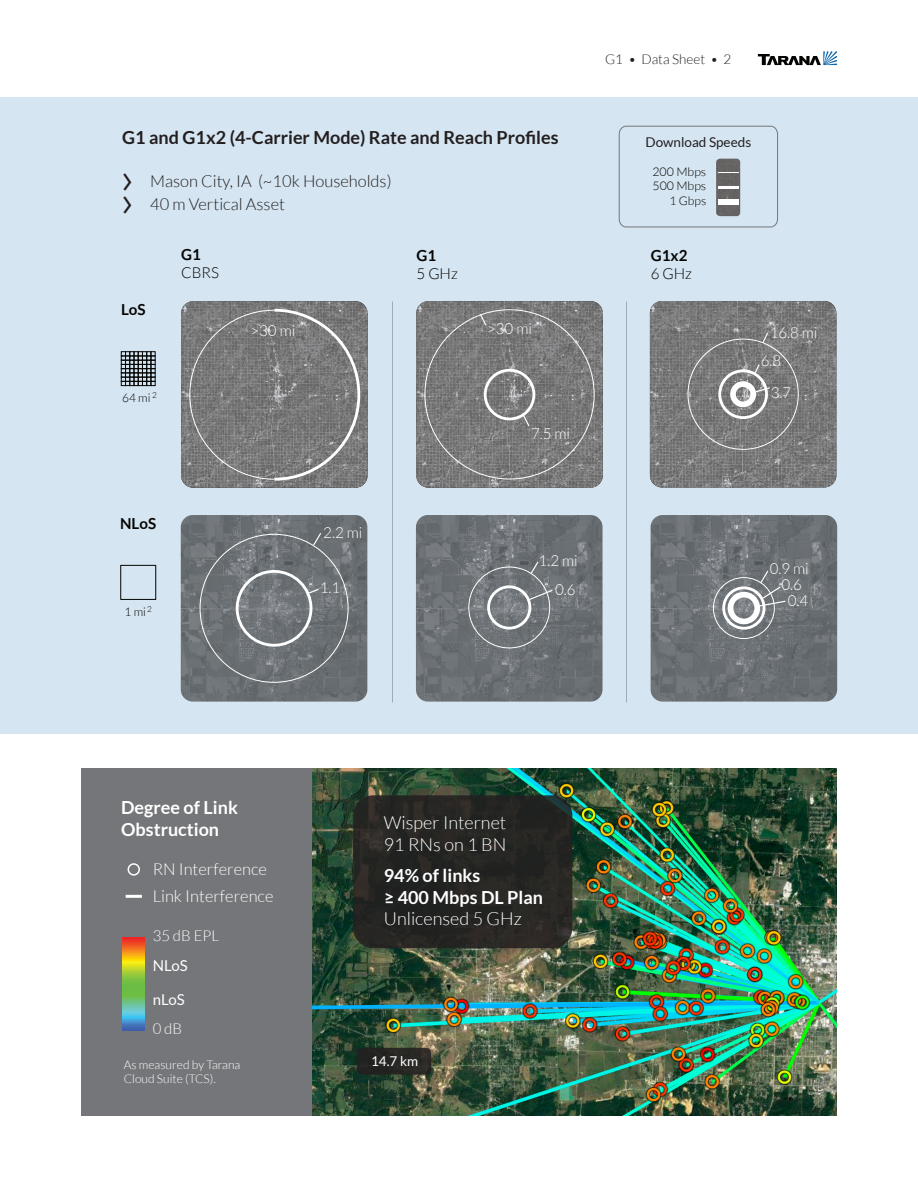
<style>
.page{position:relative;width:918px;height:1188px;background:#fff}
.page>*{position:absolute;margin:0;border:0;box-sizing:border-box;transform-origin:0 0}
.t1{font:700 18px/21.6px "Lato";color:#fff}
.t2{font:700 18px "Lato";color:#231f20}
.t3{font:300 18px "Lato";color:#fff}
.t4{font:300 16.5px "Lato";color:#231f20}
.t5{font:300 16.5px "Lato";color:#fff}
.t6{font:15.15px/28.3px "Lato 4";color:#fff;text-align:right}
.t7{font:700 15.15px/18.1px "Lato 4";color:#050504}
.t8{font:15.15px/18.1px "Lato 4";color:#050504}
.t9{font:300 15px "Lato";color:#fff}
.t10{font:15px "Lato";color:#fff}
.t11{font:300 13.5px "Lato";color:#231f20}
.t12{font:13.5px "Lato";color:#231f20}
.t13{font:13.5px "Lato";color:#fff}
.t14{font:300 12px/14.4px "Lato";color:#fff}
.t15{font:11.85px/14.4px "Lato 4";color:#040503;text-align:right;scale:1.04 1}
.t16{font:11.85px "Lato 4";color:#050504}
.s1{font-family:"Tarana";font-weight:400;font-size:18px}
.s2{font-weight:700}
.s3{font-weight:400}
</style>
<div class="page">
<svg style="left:758px;top:51px;width:79px;height:14px"></svg>
<div style="left:0;top:98px;width:918px;height:636px;background:#d5e5f1"></div>
<img style="left:311px;top:768px;width:526px;height:347px">
<div style="left:81px;top:768px;width:230px;height:347px;background:#757679"></div>
<img style="left:122px;top:938px;width:23px;height:93px">
<div style="left:128px;top:863px;width:12px;height:13px;border:2px solid #fff;border-radius:50%"></div>
<hr style="left:126px;top:895px;width:16px;height:3px;background:#fff">
<div style="left:353px;top:795px;width:219px;height:153px;background:#231f20;border-radius:20px"></div>
<div style="left:357px;top:1048px;width:74px;height:27px;background:#272623;border-radius:5px"></div>
<div style="left:120px;top:565px;width:36px;height:35px;border:1px solid #050504"></div>
<img style="left:181px;top:515px;width:186px;height:187px">
<div style="left:236px;top:570px;width:76px;height:77px;border:3px solid #fff;border-radius:50%"></div>
<svg style="left:312px;top:532px;width:10px;height:15px"></svg>
<svg style="left:307px;top:588px;width:13px;height:7px"></svg>
<svg style="left:121px;top:352px;width:34px;height:34px"></svg>
<img style="left:651px;top:515px;width:186px;height:187px">
<svg style="left:759px;top:569px;width:28px;height:38px"></svg>
<div style="left:713px;top:577px;width:62px;height:62px;border:1px solid #fff;border-radius:50%"></div>
<div style="left:722px;top:586px;width:44px;height:44px;border:3px solid #fff;border-radius:50%"></div>
<div style="left:728px;top:592px;width:32px;height:32px;border:6px solid #fff;border-radius:50%"></div>
<img style="left:416px;top:515px;width:187px;height:187px">
<svg style="left:529px;top:560px;width:11px;height:15px"></svg>
<svg style="left:528px;top:589px;width:26px;height:12px"></svg>
<div style="left:468px;top:567px;width:82px;height:81px;border:1px solid #fff;border-radius:50%"></div>
<div style="left:487px;top:585px;width:44px;height:45px;border:3px solid #fff;border-radius:50%"></div>
<svg style="left:181px;top:301px;width:187px;height:187px"></svg>
<svg style="left:416px;top:301px;width:187px;height:187px"></svg>
<div style="left:484px;top:369px;width:51px;height:51px;border:3px solid #fff;border-radius:50%"></div>
<svg style="left:650px;top:301px;width:186px;height:186px"></svg>
<div style="left:718px;top:369px;width:50px;height:50px;border:3px solid #fff;border-radius:50%"></div>
<div style="left:730px;top:381px;width:26px;height:26px;border:6px solid #fff;border-radius:50%"></div>
<svg style="left:618px;top:125px;width:160px;height:103px"></svg>
<p class="t11" style="left:605px;top:52px;width:128px">G1 • Data Sheet • 2</p>
<p class="t2" style="left:122px;top:127px;width:438px">G1 and G1x2 (4-Carrier Mode) Rate and Reach Profiles</p>
<p class="t4" style="left:123px;top:172px;width:270px"><span class="s1">b</span> Mason City, IA (~10k Households)</p>
<p class="t4" style="left:123px;top:196px;width:163px"><span class="s1">b</span> 40 m Vertical Asset</p>
<p class="t12" style="left:646px;top:135px;width:107px">Download Speeds</p>
<p class="t15" style="left:652px;top:164px;width:53px">200 Mbps<br>500 Mbps<br>1 Gbps</p>
<p class="t7" style="left:121px;top:300px;width:26px">LoS</p>
<p class="t16" style="left:122px;top:391px;width:36px">64mi <sup>2</sup></p>
<p class="t8" style="left:181px;top:245px;width:39px"><span class="s2">G1<br></span>CBRS</p>
<p class="t8" style="left:417px;top:246px;width:43px"><span class="s2">G1<br></span>5 GHz</p>
<p class="t7" style="left:651px;top:246px;width:43px">G1x2<br><span class="s3">6 GHz</span></p>
<p class="t6" style="left:250px;top:316px;width:46px">&gt;30 mi</p>
<p class="t6" style="left:487px;top:315px;width:46px">&gt;30 mi</p>
<p class="t6" style="left:531px;top:419px;width:41px">7.5 mi</p>
<p class="t6" style="left:761px;top:318px;width:58px;text-align:left;text-indent:9px">16.8 mi<br>6.8</p>
<p class="t6" style="left:771px;top:378px;width:22px">3.7</p>
<p class="t7" style="left:120px;top:514px;width:38px">NLoS</p>
<p class="t16" style="left:124px;top:605px;width:29px">1mi<sup>2</sup></p>
<p class="t6" style="left:323px;top:519px;width:41px">2.2 mi</p>
<p class="t6" style="left:320px;top:574px;width:22px">1.1</p>
<p class="t6" style="left:539px;top:547px;width:41px">1.2 mi<br>0.6</p>
<p class="t6" style="left:770px;top:555px;width:41px">0.9 mi</p>
<p class="t6" style="left:782px;top:571px;width:22px">0.6</p>
<p class="t6" style="left:788px;top:586px;width:22px">0.4</p>
<p class="t1" style="left:121px;top:796px;width:118px">Degree of Link<br>Obstruction</p>
<p class="t5" style="left:153px;top:860px;width:116px">RN Interference</p>
<p class="t5" style="left:153px;top:887px;width:122px">Link Interference</p>
<p class="t9" style="left:153px;top:927px;width:68px">35 dB EPL</p>
<p class="t10" style="left:153px;top:957px;width:37px">NLoS</p>
<p class="t10" style="left:153px;top:991px;width:34px">nLoS</p>
<p class="t9" style="left:153px;top:1020px;width:31px">0 dB</p>
<p class="t14" style="left:124px;top:1057px;width:118px">As measured by Tarana<br>Cloud Suite (TCS).</p>
<p class="t3" style="left:384px;top:813px;width:124px">Wisper Internet</p>
<p class="t3" style="left:384px;top:835px;width:124px">91 RNs on 1 BN</p>
<p class="t1" style="left:384px;top:865px;width:98px">94% of links</p>
<p class="t1" style="left:384px;top:886px;width:161px">≥ 400 Mbps DL Plan</p>
<p class="t3" style="left:384px;top:909px;width:139px">Unlicensed 5 GHz</p>
<p class="t13" style="left:371px;top:1053px;width:49px">14.7 km</p>
</div>
